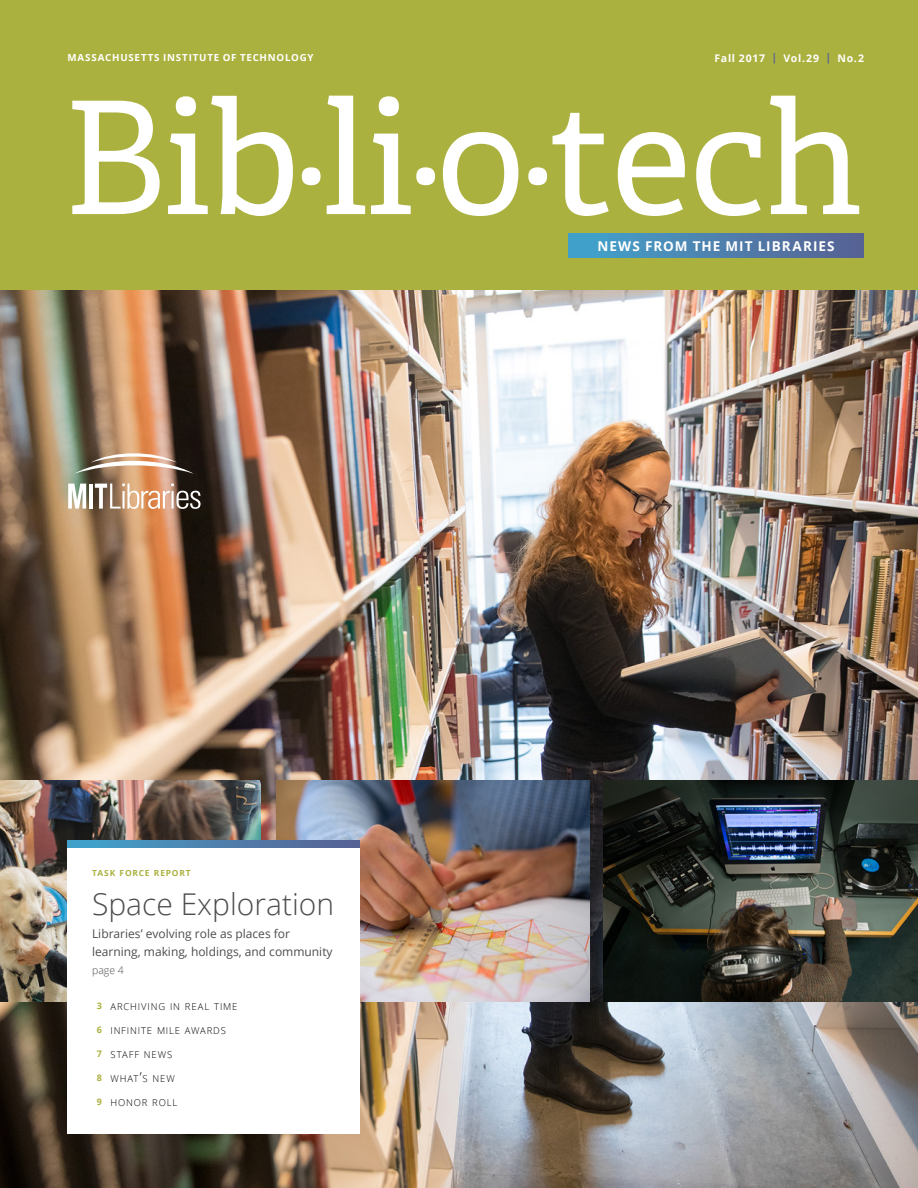
<style>
.page{position:relative;width:918px;height:1188px;background:#fff}
.page>*{position:absolute;margin:0;border:0;box-sizing:border-box;transform-origin:0 0}
.t1{font:300 30px "Open Sans";color:#4d4d4f}
.t2{font:700 13.5px "Open Sans";letter-spacing:.075em;color:#fff}
.t3{font:12px/18px "Open Sans";color:#4d4d4f}
.t4{font:700 10.5px "Open Sans";letter-spacing:.07em;color:#fff}
.t5{font:300 10.5px "Open Sans";color:#4d4d4f}
.t6{font:700 9.75px "Open Sans";letter-spacing:.08em;color:#fff}
.t7{font:300 9.45px "Open Sans";letter-spacing:.085em;color:#000}
.t8{font:700 9px "Open Sans";color:#abb13f}
.t9{font:700 8.4px "Open Sans";letter-spacing:.095em;color:#abb13f}
.s1{font-size:13.5px}
.s2{color:#566093}
</style>
<div class="page">
<img style="left:0;top:289px;width:918px;height:899px">
<img style="left:276px;top:781px;width:314px;height:220px">
<img style="left:0;top:781px;width:261px;height:220px">
<img style="left:603px;top:781px;width:315px;height:220px">
<div style="left:0;top:0;width:918px;height:289px;background:#abb13f"></div>
<div style="left:568px;top:233px;width:296px;height:25px;background:linear-gradient(to right,#41a4cc,#586092)"></div>
<svg style="left:72px;top:96px;width:787px;height:120px"></svg>
<svg style="left:68px;top:484px;width:18px;height:25px"></svg>
<hr style="left:90px;top:484px;width:3px;height:25px;background:#fff">
<svg style="left:95px;top:484px;width:106px;height:25px"></svg>
<svg style="left:74px;top:450px;width:120px;height:24px"></svg>
<div style="left:68px;top:840px;width:292px;height:294px;background:#fff"></div>
<svg style="left:68px;top:840px;width:292px;height:8px"></svg>
<p class="t6" style="left:68px;top:51px;width:248px">MASSACHUSETTS INSTITUTE OF TECHNOLOGY</p>
<p class="t9" style="left:92px;top:867px;width:100px">TASK FORCE REPORT</p>
<h1 class="t1" style="left:92px;top:884px;width:244px">Space Exploration</h1>
<p class="t3" style="left:92px;top:924px;width:242px">Libraries’ evolving role as places for learning, making, holdings, and community</p>
<p class="t5" style="left:92px;top:963px;width:33px">page 4</p>
<p class="t7" style="left:111px;top:1000px;width:128px">ARCHIVING IN REAL TIME</p>
<p class="t7" style="left:111px;top:1024px;width:117px">INFINITE MILE AWARDS</p>
<p class="t7" style="left:111px;top:1048px;width:63px">STAFF NEWS</p>
<p class="t7" style="left:111px;top:1072px;width:66px">WHAT<span class="s1">’</span>S NEW</p>
<p class="t7" style="left:111px;top:1096px;width:68px">HONOR ROLL</p>
<p class="t8" style="left:97px;top:1000px;width:7px">3</p>
<p class="t8" style="left:97px;top:1024px;width:7px">6</p>
<p class="t8" style="left:97px;top:1048px;width:7px">7</p>
<p class="t8" style="left:97px;top:1072px;width:7px">8</p>
<p class="t8" style="left:97px;top:1096px;width:7px">9</p>
<p class="t4" style="left:715px;top:51px;width:151px">Fall 2017 <span class="s2">|</span> Vol.29 <span class="s2">|</span> No.2</p>
<p class="t2" style="left:597px;top:236px;width:239px">NEWS FROM THE MIT LIBRARIES</p>
</div>
